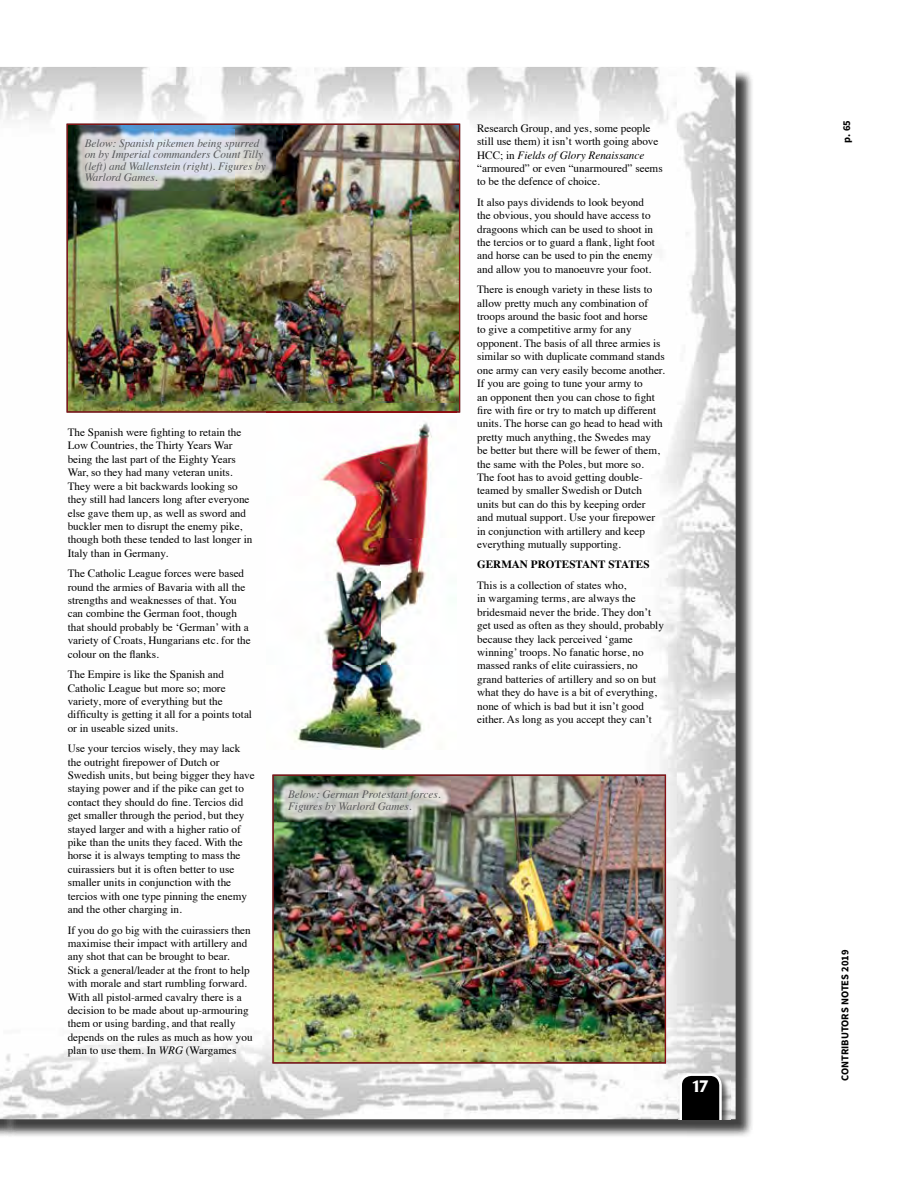
<style>
.page{position:relative;width:918px;height:1188px;background:#fff}
.page>*{position:absolute;margin:0;border:0;box-sizing:border-box;transform-origin:0 0}
.t1{font:700 14.85px "Penumbra Flare Std";color:#fff}
.t2{font:11.1px/13.4px "Times";color:#000}
.t3{font:italic 11.1px/11.1px "Times";color:#58595b}
.t4{font:700 11.1px "Times";color:#000}
.t5{font:700 10.5px "Source Sans Pro";color:#000}
.s1{font-style:italic}
</style>
<div class="page">
<div style="left:2px;top:69px;width:752px;height:1069px;background:#000;opacity:.75"></div>
<img style="left:0;top:67px;width:736px;height:1052px">
<img style="left:67px;top:124px;width:393px;height:289px">
<img style="left:678px;top:1074px;width:52px;height:45px">
<svg style="left:680px;top:1073px;width:42px;height:46px;background:#2d2d2d"></svg>
<img style="left:272px;top:775px;width:394px;height:289px">
<img style="left:267px;top:403px;width:190px;height:347px">
<img style="left:74px;top:129px;width:202px;height:62px">
<img style="left:278px;top:781px;width:172px;height:41px">
<svg style="left:0;top:647px;width:1px;height:472px"></svg>
<p class="t3" style="left:85px;top:137px;width:183px">Below: Spanish pikemen being spurred on by Imperial commanders Count Tilly (left) and Wallenstein (right). Figures by Warlord Games.</p>
<p class="t2" style="left:68px;top:425px;width:186px">The Spanish were fighting to retain the Low Countries, the Thirty Years War being the last part of the Eighty Years War, so they had many veteran units.<br>They were a bit backwards looking so they still had lancers long after everyone else gave them up, as well as sword and buckler men to disrupt the enemy pike, though both these tended to last longer in Italy than in Germany.</p>
<p class="t2" style="left:68px;top:566px;width:185px">The Catholic League forces were based round the armies of Bavaria with all the strengths and weaknesses of that. You can combine the German foot, though that should probably be ‘German’ with a variety of Croats, Hungarians etc. for the colour on the flanks.</p>
<p class="t2" style="left:68px;top:667px;width:186px">The Empire is like the Spanish and Catholic League but more so; more variety, more of everything but the difficulty is getting it all for a points total or in useable sized units.</p>
<p class="t2" style="left:68px;top:741px;width:189px">Use your tercios wisely, they may lack the outright firepower of Dutch or Swedish units, but being bigger they have staying power and if the pike can get to contact they should do fine. Tercios did get smaller through the period, but they stayed larger and with a higher ratio of pike than the units they faced. With the horse it is always tempting to mass the cuirassiers but it is often better to use smaller units in conjunction with the tercios with one type pinning the enemy and the other charging in.</p>
<p class="t2" style="left:68px;top:922px;width:186px">If you do go big with the cuirassiers then maximise their impact with artillery and any shot that can be brought to bear.<br>Stick a general/leader at the front to help with morale and start rumbling forward.<br>With all pistol-armed cavalry there is a decision to be made about up-armouring them or using barding, and that really depends on the rules as much as how you plan to use them. In <span class="s1">WRG</span> (Wargames</p>
<p class="t3" style="left:288px;top:788px;width:154px">Below: German Protestant forces.<br>Figures by Warlord Games.</p>
<p class="t2" style="left:477px;top:120px;width:187px">Research Group, and yes, some people still use them) it isn’t worth going above HCC; in <span class="s1">Fields of Glory Renaissance </span>“armoured” or even “unarmoured” seems to be the defence of choice.</p>
<p class="t2" style="left:477px;top:194px;width:179px">It also pays dividends to look beyond the obvious, you should have access to dragoons which can be used to shoot in the tercios or to guard a flank, light foot and horse can be used to pin the enemy and allow you to manoeuvre your foot.</p>
<p class="t2" style="left:477px;top:282px;width:189px">There is enough variety in these lists to allow pretty much any combination of troops around the basic foot and horse<br>to give a competitive army for any opponent. The basis of all three armies is similar so with duplicate command stands one army can very easily become another.<br>If you are going to tune your army to<br>an opponent then you can chose to fight fire with fire or try to match up different units. The horse can go head to head with pretty much anything, the Swedes may<br>be better but there will be fewer of them, the same with the Poles, but more so.<br>The foot has to avoid getting double&shy;teamed by smaller Swedish or Dutch units but can do this by keeping order<br>and mutual support. Use your firepower in conjunction with artillery and keep everything mutually supporting.</p>
<p class="t4" style="left:477px;top:554px;width:174px">GERMAN PROTESTANT STATES</p>
<p class="t2" style="left:477px;top:578px;width:188px">This is a collection of states who,<br>in wargaming terms, are always the bridesmaid never the bride. They don’t get used as often as they should, probably because they lack perceived ‘game winning’ troops. No fanatic horse, no massed ranks of elite cuirassiers, no grand batteries of artillery and so on but what they do have is a bit of everything, none of which is bad but it isn’t good either. As long as you accept they can’t</p>
<h1 class="t1" style="left:693px;top:1077px;width:17px">17</h1>
<p class="t5" style="left:840px;top:143px;width:24px;rotate:-90deg">p. 65</p>
<p class="t5" style="left:838px;top:1081px;width:133px;rotate:-90deg">CONTRIBUTORS NOTES 2019</p>
</div>
